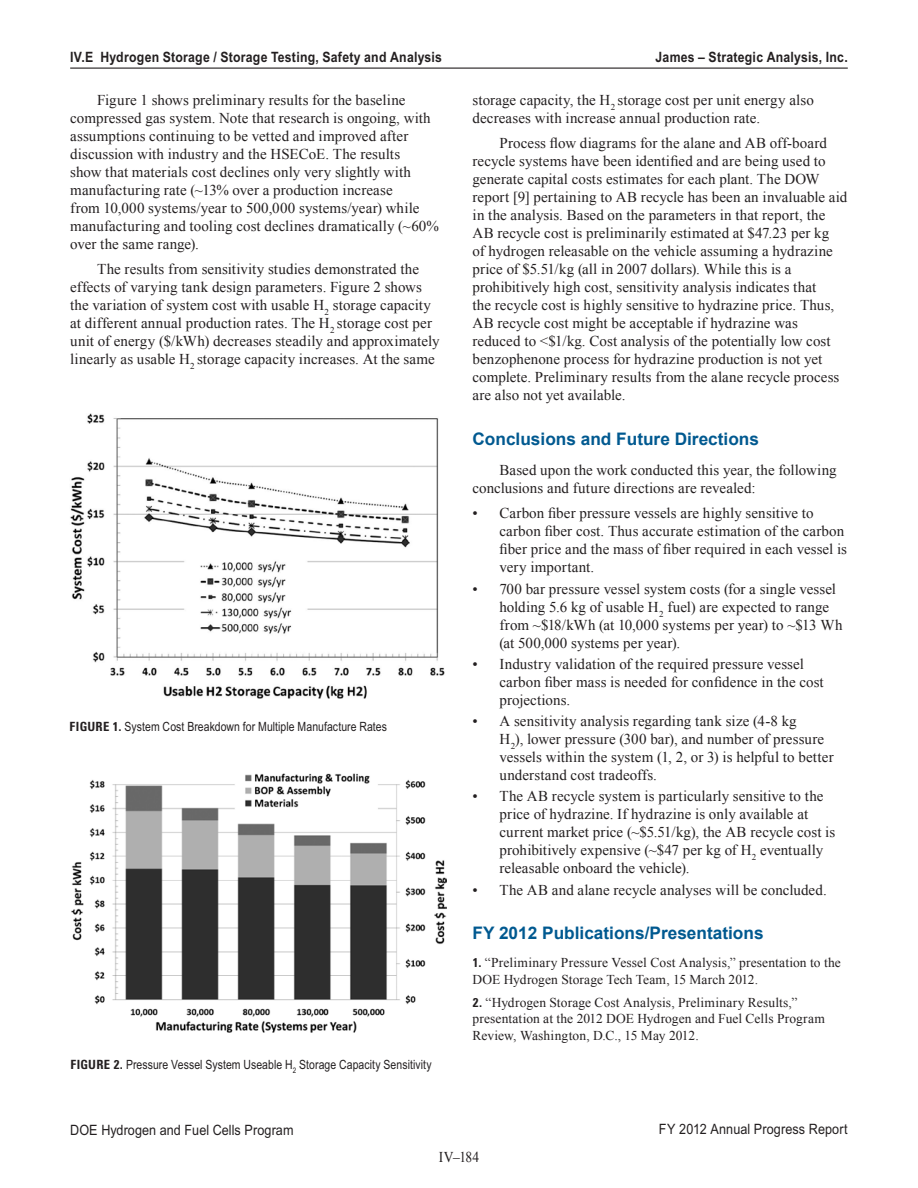
<style>
.page{position:relative;width:918px;height:1188px;background:#fff}
.page>*{position:absolute;margin:0;border:0;box-sizing:border-box;transform-origin:0 0}
._1_RptObjHead{font:700 17.25px "Arial";color:#005990}
._1_Body_text{font:15px/18px "Times New Roman";letter-spacing:.005em;color:#231f20}
._1_Bulleted{font:15px/18px "Times New Roman";letter-spacing:.005em;color:#231f20}
._1_Bulleted_7{font:15px "Times New Roman";letter-spacing:.005em;color:#231f20}
._1_Body_text-2{font:15px "Times New Roman";letter-spacing:.005em;color:#231f20;scale:.9 1}
.t1{font:14.25px "Arial Narrow MT Pro";letter-spacing:.005em;color:#231f20;scale:1.08 1}
._11_Header_L{font:700 14.25px "Arial Narrow MT Pro";letter-spacing:.015em;color:#231f20;scale:1.05 1}
._11_Header_R{font:700 14.25px "Arial Narrow MT Pro";letter-spacing:.015em;color:#231f20;scale:1.05 1}
._1_Reference{font:13.5px/16.5px "Times New Roman";letter-spacing:.01em;color:#231f20}
._1_FigureTitle{font:12.75px "Arial Narrow MT Pro";letter-spacing:.005em;color:#231f20}
.s1{font-family:"Zurich BT";font-weight:700;font-stretch:condensed}
.s2{font-family:"Zurich BT";font-weight:700;font-stretch:condensed;font-size:12.75px}
</style>
<div class="page">
<hr style="left:70px;top:68px;width:778px;height:1px;background:#231f20">
<img style="left:70px;top:413px;width:375px;height:285px">
<img style="left:71px;top:773px;width:376px;height:260px">
<p class="_11_Header_L" style="left:70px;top:48px;width:356px">IV.E Hydrogen Storage / Storage Testing, Safety and Analysis</p>
<p class="_11_Header_R" style="left:656px;top:49px;width:184px">James – Strategic Analysis, Inc.</p>
<p class="_1_Body_text" style="left:70px;top:91px;width:370px;text-indent:27px">Figure 1 shows preliminary results for the baseline compressed gas system. Note that research is ongoing, with assumptions continuing to be vetted and improved after discussion with industry and the HSECoE. The results<br>show that materials cost declines only very slightly with manufacturing rate (~13% over a production increase<br>from 10,000 systems/year to 500,000 systems/year) while manufacturing and tooling cost declines dramatically (~60% over the same range).</p>
<p class="_1_Body_text" style="left:70px;top:260px;width:371px;text-indent:27px">The results from sensitivity studies demonstrated the effects of varying tank design parameters. Figure 2 shows the variation of system cost with usable H<sub>2</sub> storage capacity at different annual production rates. The H<sub>2</sub> storage cost per unit of energy ($/kWh) decreases steadily and approximately linearly as usable H<sub>2</sub> storage capacity increases. At the same</p>
<p class="_1_FigureTitle" style="left:70px;top:719px;width:319px"><span class="s1">FIGURE 1.</span> System Cost Breakdown for Multiple Manufacture Rates</p>
<p class="_1_FigureTitle" style="left:70px;top:1057px;width:363px"><span class="s1">FIGURE 2.</span> Pressure Vessel System Useable H<sub>2</sub> Storage Capacity Sensitivity</p>
<p class="_1_Body_text" style="left:472px;top:91px;width:343px">storage capacity, the H<sub>2</sub> storage cost per unit energy also decreases with increase annual production rate.</p>
<p class="_1_Body_text" style="left:472px;top:134px;width:376px;text-indent:27px">Process flow diagrams for the alane and AB off-board recycle systems have been identified and are being used to generate capital costs estimates for each plant. The DOW report [9] pertaining to AB recycle has been an invaluable aid in the analysis. Based on the parameters in that report, the AB recycle cost is preliminarily estimated at $47.23 per kg<br>of hydrogen releasable on the vehicle assuming a hydrazine price of $5.51/kg (all in 2007 dollars). While this is a prohibitively high cost, sensitivity analysis indicates that<br>the recycle cost is highly sensitive to hydrazine price. Thus, AB recycle cost might be acceptable if hydrazine was reduced to &lt;$1/kg. Cost analysis of the potentially low cost benzophenone process for hydrazine production is not yet complete. Preliminary results from the alane recycle process are also not yet available.</p>
<p class="_1_RptObjHead" style="left:472px;top:427px;width:288px">Conclusions and Future Directions</p>
<p class="_1_Body_text" style="left:472px;top:461px;width:366px;text-indent:27px">Based upon the work conducted this year, the following conclusions and future directions are revealed:</p>
<p class="_1_Bulleted" style="left:500px;top:504px;width:349px;text-indent:-27px">• Carbon fiber pressure vessels are highly sensitive to carbon fiber cost. Thus accurate estimation of the carbon fiber price and the mass of fiber required in each vessel is very important.</p>
<p class="_1_Bulleted" style="left:500px;top:579px;width:345px;text-indent:-27px">• 700 bar pressure vessel system costs (for a single vessel holding 5.6 kg of usable H<sub>2</sub> fuel) are expected to range from ~$18/kWh (at 10,000 systems per year) to ~$13 Wh (at 500,000 systems per year).</p>
<p class="_1_Bulleted" style="left:500px;top:655px;width:326px;text-indent:-27px">• Industry validation of the required pressure vessel carbon fiber mass is needed for confidence in the cost projections.</p>
<p class="_1_Bulleted" style="left:500px;top:712px;width:336px;text-indent:-27px">• A sensitivity analysis regarding tank size (4-8 kg<br>H<sub>2</sub>), lower pressure (300 bar), and number of pressure vessels within the system (1, 2, or 3) is helpful to better understand cost tradeoffs.</p>
<p class="_1_Bulleted" style="left:500px;top:787px;width:337px;text-indent:-27px">• The AB recycle system is particularly sensitive to the price of hydrazine. If hydrazine is only available at current market price (~$5.51/kg), the AB recycle cost is prohibitively expensive (~$47 per kg of H<sub>2</sub> eventually releasable onboard the vehicle).</p>
<p class="_1_Bulleted_7" style="left:472px;top:879px;width:356px">• The AB and alane recycle analyses will be concluded.</p>
<p class="_1_RptObjHead" style="left:472px;top:922px;width:293px">FY 2012 Publications/Presentations</p>
<p class="_1_Reference" style="left:472px;top:954px;width:370px"><span class="s2">1.</span> “Preliminary Pressure Vessel Cost Analysis,” presentation to the<br>DOE Hydrogen Storage Tech Team, 15 March 2012.</p>
<p class="_1_Reference" style="left:472px;top:994px;width:354px"><span class="s2">2.</span> “Hydrogen Storage Cost Analysis, Preliminary Results,” presentation at the 2012 DOE Hydrogen and Fuel Cells Program<br>Review, Washington, D.C., 15 May 2012.</p>
<p class="t1" style="left:70px;top:1121px;width:208px">DOE Hydrogen and Fuel Cells Program</p>
<p class="t1" style="left:659px;top:1120px;width:176px">FY 2012 Annual Progress Report</p>
<p class="_1_Body_text-2" style="left:439px;top:1146px;width:46px">IV–184</p>
</div>
